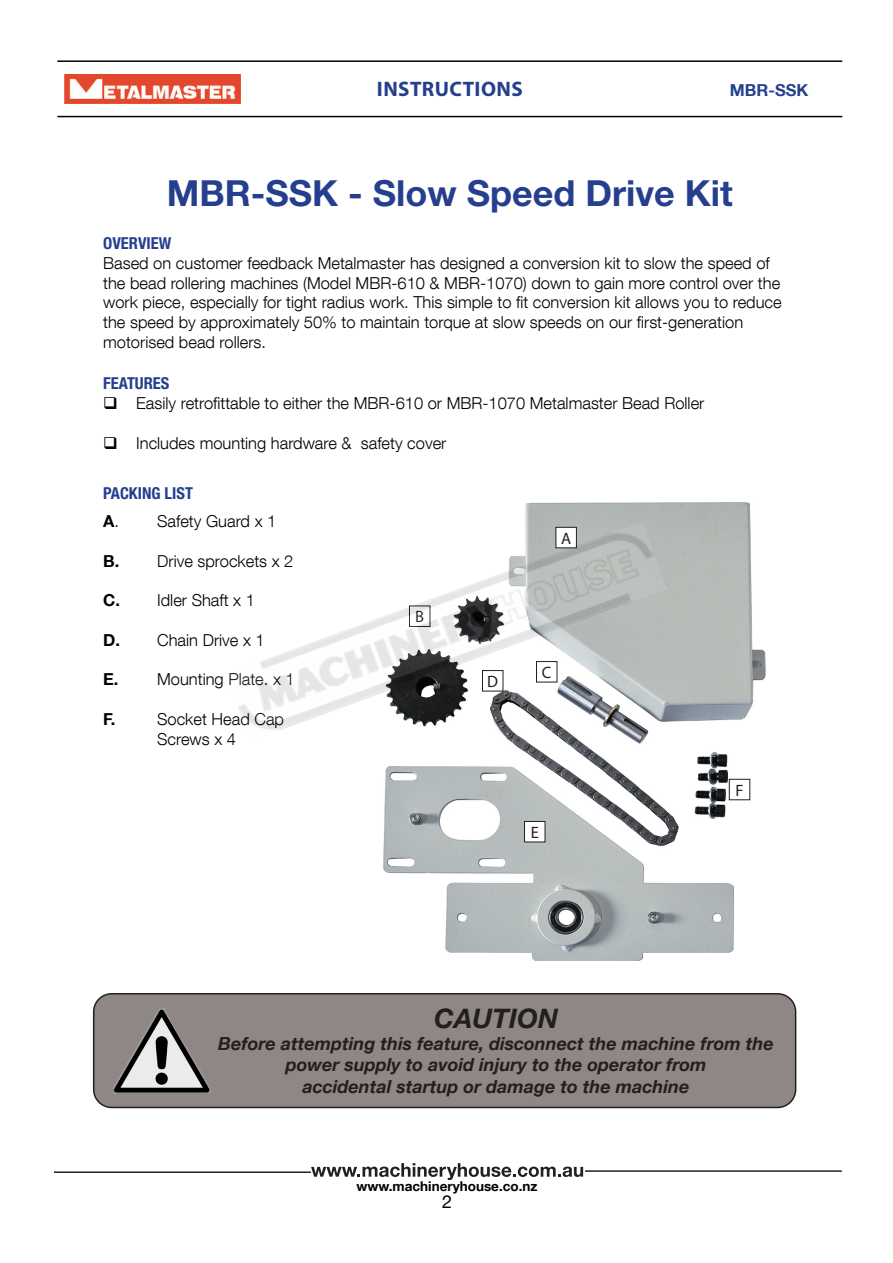
<style>
.page{position:relative;width:893px;height:1263px;background:#fff}
.page>*{position:absolute;margin:0;border:0;box-sizing:border-box;transform-origin:0 0}
.t1{font:700 36px "Helvetica Neue LT Std";color:#253f8e}
.t2{font:italic 700 27px "Helvetica Neue LT Std";color:#231f20}
.t3{font:700 21px "Myriad Pro";letter-spacing:.02em;color:#253f8e}
.t4{font:italic 700 18px/21.6px "Helvetica Neue LT Com";color:#231f20;text-align:center}
.t5{font:18px "Helvetica Neue LT Com";color:#000}
.t6{font:300 16.5px/19.8px "Helvetica Neue LT Com";color:#000}
.t7{font:700 condensed 16.5px "Helvetica Neue LT Std";color:#253f8e}
.t8{font:700 16.5px "Helvetica Neue LT Com";color:#253f8e}
.t9{font:16.5px "Myriad Pro";color:#231f20}
.t10{font:700 16.5px "Helvetica Neue LT Com";color:#000}
.t11{font:700 13.5px "Helvetica Neue LT Com";color:#000}
.s1{font-weight:700}
</style>
<div class="page">
<hr style="left:57px;top:60px;width:785px;height:2px;background:#000">
<img style="left:65px;top:74px;width:176px;height:29px">
<hr style="left:57px;top:116px;width:785px;height:1px;background:#000">
<svg style="left:311px;top:1163px;width:272px;height:17px"></svg>
<hr style="left:585px;top:1170px;width:257px;height:2px;background:#231f20">
<hr style="left:54px;top:1171px;width:257px;height:2px;background:#231f20">
<img style="left:383px;top:503px;width:383px;height:457px">
<div style="left:524px;top:821px;width:21px;height:21px;background:#fff"></div>
<div style="left:524px;top:821px;width:21px;height:21px;border:1px solid #231f20"></div>
<div style="left:729px;top:779px;width:21px;height:21px;background:#fff"></div>
<div style="left:729px;top:779px;width:21px;height:21px;border:1px solid #231f20"></div>
<div style="left:94px;top:994px;width:702px;height:113px;background:#8f8785;border-radius:18px"></div>
<div style="left:93px;top:993px;width:703px;height:115px;border:2px solid #231f20;border-radius:18px"></div>
<img style="left:113px;top:1008px;width:97px;height:85px">
<img style="left:238px;top:523px;width:428px;height:217px">
<p class="t3" style="left:377px;top:76px;width:147px">INSTRUCTIONS</p>
<p class="t8" style="left:730px;top:80px;width:80px">MBR-SSK</p>
<h1 class="t1" style="left:167px;top:171px;width:567px">MBR-SSK - Slow Speed Drive Kit</h1>
<p class="t7" style="left:103px;top:233px;width:70px">OVERVIEW</p>
<p class="t6" style="left:103px;top:253px;width:680px">Based on customer feedback Metalmaster has designed a conversion kit to slow the speed of the bead rollering machines (Model MBR-610 &amp; MBR-1070) down to gain more control over the work piece, especially for tight radius work. This simple to fit conversion kit allows you to reduce the speed by approximately 50% to maintain torque at slow speeds on our first-generation motorised bead rollers.</p>
<p class="t7" style="left:103px;top:373px;width:68px">FEATURES</p>
<p class="t6" style="left:103px;top:393px;width:603px">❑ Easily retrofittable to either the MBR-610 or MBR-1070 Metalmaster Bead Roller</p>
<p class="t6" style="left:103px;top:433px;width:345px">❑ Includes mounting hardware &amp; safety cover</p>
<p class="t7" style="left:103px;top:483px;width:91px">PACKING LIST</p>
<p class="t6" style="left:103px;top:511px;width:175px"><span class="s1">A</span>. Safety Guard x 1</p>
<p class="t6" style="left:103px;top:550px;width:192px"><span class="s1">B.</span> Drive sprockets x 2</p>
<p class="t6" style="left:103px;top:590px;width:153px"><span class="s1">C.</span> Idler Shaft x 1</p>
<p class="t6" style="left:103px;top:630px;width:163px"><span class="s1">D.</span> Chain Drive x 1</p>
<p class="t6" style="left:103px;top:669px;width:193px"><span class="s1">E.</span> Mounting Plate. x 1</p>
<p class="t10" style="left:103px;top:709px;width:14px">F.</p>
<p class="t6" style="left:157px;top:709px;width:128px">Socket Head Cap<br>Screws x 4</p>
<p class="t9" style="left:415px;top:607px;width:10px">B</p>
<p class="t9" style="left:561px;top:528px;width:12px">A</p>
<p class="t9" style="left:487px;top:671px;width:12px">D</p>
<p class="t9" style="left:542px;top:662px;width:11px">C</p>
<p class="t9" style="left:531px;top:822px;width:10px">E</p>
<p class="t9" style="left:735px;top:780px;width:10px">F</p>
<h2 class="t2" style="left:434px;top:1001px;width:126px">CAUTION</h2>
<p class="t4" style="left:218px;top:1032px;width:557px">Before attempting this feature, disconnect the machine from the power supply to avoid injury to the operator from<br>accidental startup or damage to the machine</p>
<p class="t11" style="left:357px;top:1178px;width:182px">www.machineryhouse.co.nz</p>
<p class="t5" style="left:442px;top:1190px;width:12px">2</p>
</div>
